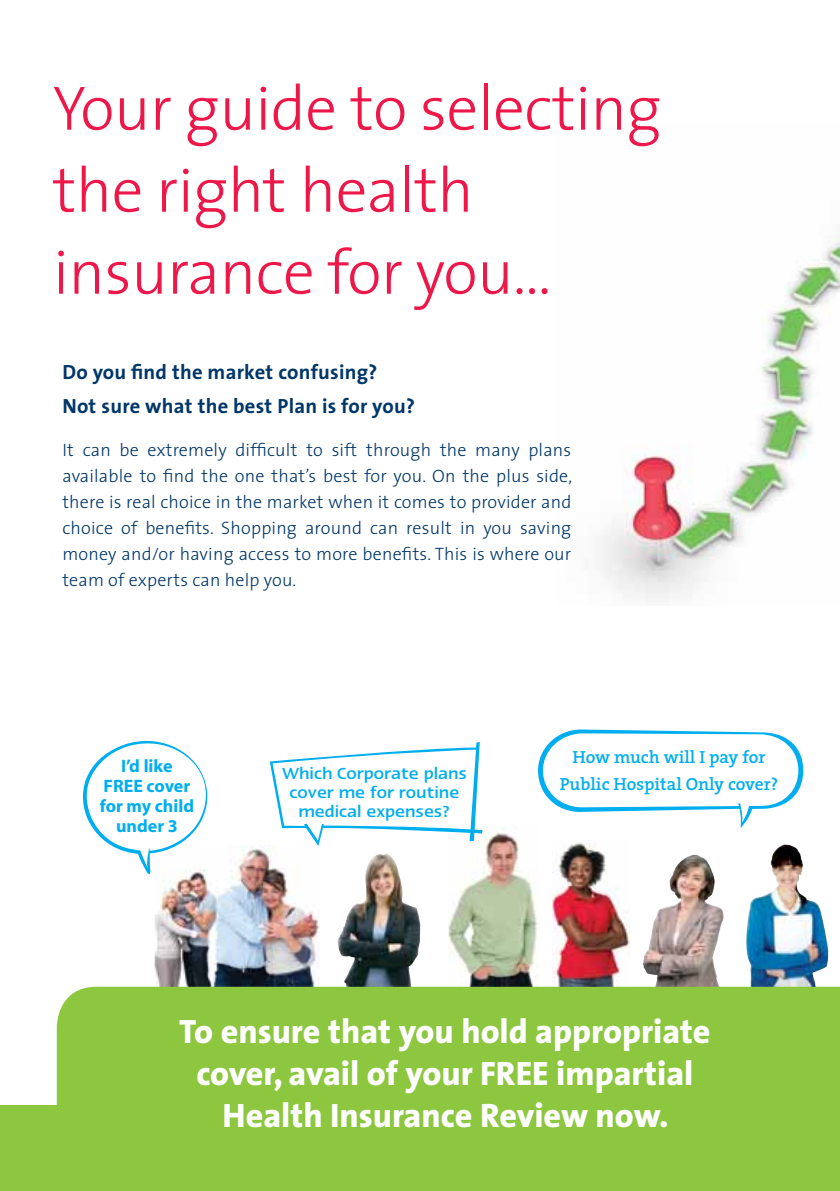
<style>
.page{position:relative;width:840px;height:1191px;background:#fff}
.page>*{position:absolute;margin:0;border:0;box-sizing:border-box;transform-origin:0 0}
.t1{font:300 63.2px/82px "The Sans";letter-spacing:-.01em;color:#ed1849}
.t2{font:800 34px/42px "The Sans";color:#fff;text-align:center}
.t3{font:700 20.6px/34px "The Sans";letter-spacing:.01em;color:#003768}
.t4{font:500 18.4px/19px "Linotype Ergo";color:#00aeef;text-align:center}
.t5{font:300 18px/26px "The Sans";letter-spacing:.01em;color:#003768;text-align:justify}
.t6{font:700 18px/20px "Myriad";color:#00aeef;text-align:center}
.t7{font:600 17.6px/27.2px "The Serif";color:#00aeef;text-align:center}
</style>
<div class="page">
<img style="left:552px;top:842px;width:76px;height:144px">
<img style="left:642px;top:854px;width:78px;height:132px">
<img style="left:746px;top:844px;width:80px;height:142px">
<img style="left:448px;top:830px;width:89px;height:156px">
<img style="left:337px;top:854px;width:81px;height:132px">
<img style="left:154px;top:845px;width:165px;height:141px">
<img style="left:602px;top:236px;width:237px;height:363px">
<div style="left:0;top:1106px;width:839px;height:85px;background:#8dc63f"></div>
<svg style="left:538px;top:729px;width:264px;height:99px"></svg>
<svg style="left:270px;top:742px;width:212px;height:104px"></svg>
<svg style="left:82px;top:740px;width:132px;height:134px"></svg>
<div style="left:57px;top:986px;width:782px;height:120px;background:#8dc63f"></div>
<h1 class="t1" style="left:53px;top:65px;width:609px">Your guide to selecting the right health insurance for you...</h1>
<p class="t3" style="left:62px;top:354px;width:354px">Do you find the market confusing?<br>Not sure what the best Plan is for you?</p>
<p class="t5" style="left:62px;top:436px;width:511px">It can be extremely difficult to sift through the many plans available to find the one that’s best for you. On the plus side, there is real choice in the market when it comes to provider and choice of benefits. Shopping around can result in you saving money and/or having access to more benefits. This is where our team of experts can help you.</p>
<p class="t6" style="left:100px;top:756px;width:96px">I’d like<br>FREE cover for my child under 3</p>
<p class="t4" style="left:282px;top:763px;width:186px">Which Corporate plans cover me for routine medical expenses?</p>
<p class="t7" style="left:559px;top:743px;width:220px">How much will I pay for<br>Public Hospital Only cover?</p>
<h2 class="t2" style="left:179px;top:1009px;width:532px">To ensure that you hold appropriate cover, avail of your FREE impartial<br>Health Insurance Review now.</h2>
</div>
